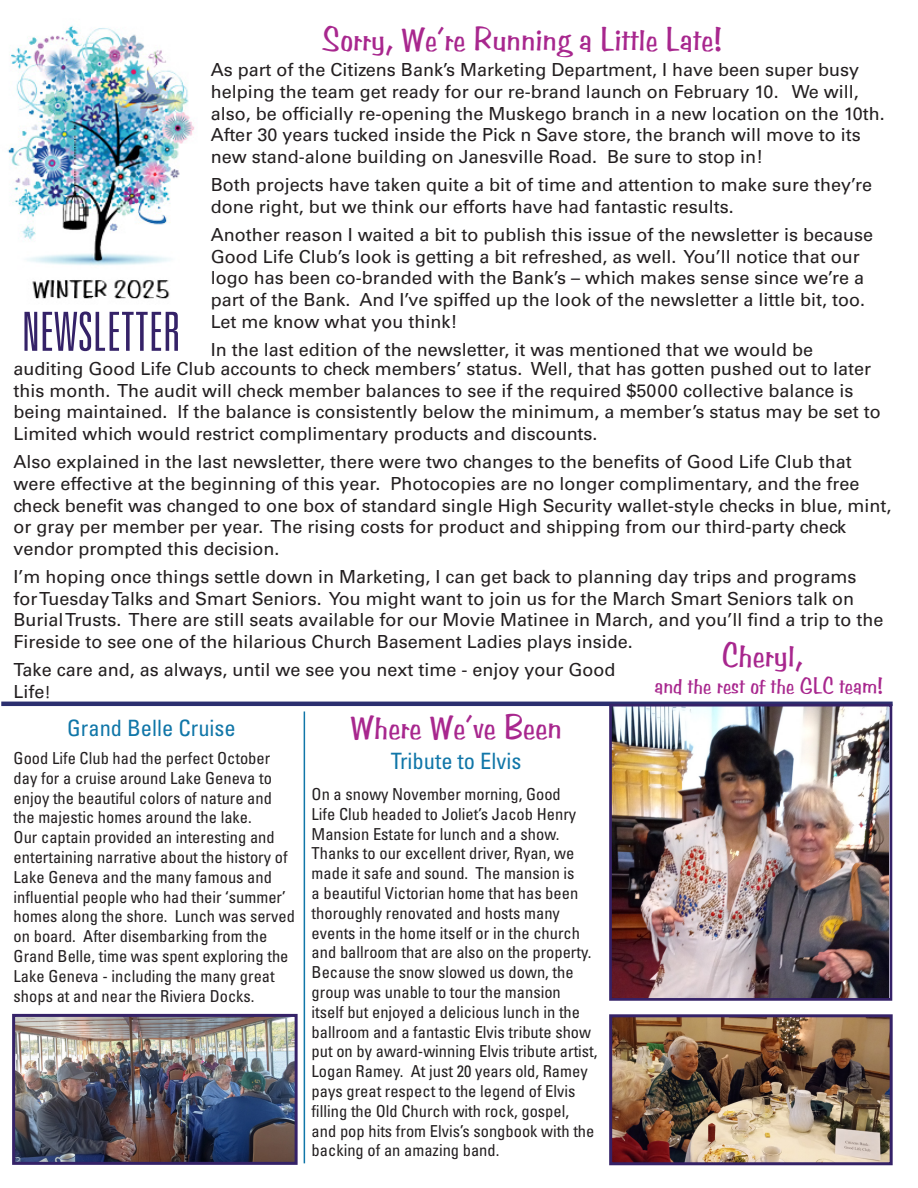
<style>
.page{position:relative;width:918px;height:1188px;background:#fff}
.page>*{position:absolute;margin:0;border:0;box-sizing:border-box;transform-origin:0 0}
.t1{font:300 ultra-condensed 54px "Univers LT Std";color:#352268}
.Article_Title{font:33px "Benguiat Frisky";color:#a8278e}
.t2{font:condensed 22.5px "Univers LT Std";color:#1076a8}
.Article_Title-2{font:22.5px "Benguiat Frisky";color:#a8278e}
.t3{font:18px/21.6px "Univers LT Std";color:#231f20}
.t4{font:condensed 16.5px/19.8px "Univers LT Std";color:#231f20}
.s1{font-family:"Calibri"}
</style>
<div class="page">
<hr style="left:304px;top:711px;width:1px;height:452px;background:#1076a8">
<img style="left:7px;top:25px;width:188px;height:274px">
<hr style="left:1px;top:702px;width:892px;height:4px;background:#2b2f6f">
<img style="left:16px;top:1018px;width:278px;height:143px">
<div style="left:12px;top:1014px;width:286px;height:151px;border:3px solid #352268"></div>
<img style="left:613px;top:708px;width:275px;height:289px">
<div style="left:609px;top:704px;width:283px;height:297px;border:3px solid #352268"></div>
<img style="left:613px;top:1018px;width:276px;height:143px">
<div style="left:609px;top:1014px;width:284px;height:151px;border:3px solid #352268"></div>
<p class="t1" style="left:22px;top:304px;width:160px">NEWSLETTER</p>
<p class="Article_Title" style="left:323px;top:19px;width:401px">Sorry, We’re Running a Little Late!</p>
<p class="t3" style="left:211px;top:59px;width:676px">As part of the Citizens Bank’s Marketing Department, I have been super busy helping the team get ready for our re-brand launch on February 10. We will, also, be officially re-opening the Muskego branch in a new location on the 10th.<br>After 30 years tucked inside the Pick n Save store, the branch will move to its new stand-alone building on Janesville Road. Be sure to stop in!</p>
<p class="t3" style="left:211px;top:174px;width:663px">Both projects have taken quite a bit of time and attention to make sure they’re done right, but we think our efforts have had fantastic results.</p>
<p class="t3" style="left:211px;top:224px;width:664px">Another reason I waited a bit to publish this issue of the newsletter is because Good Life Club’s look is getting a bit refreshed, as well. You’ll notice that our logo has been co-branded with the Bank’s – which makes sense since we’re a part of the Bank. And I’ve spiffed up the look of the newsletter a little bit, too.<br>Let me know what you think!</p>
<p class="t3" style="left:211px;top:339px;width:604px">In the last edition of the newsletter, it was mentioned that we would be</p>
<p class="t3" style="left:14px;top:358px;width:869px">auditing Good Life Club accounts to check members’ status. Well, that has gotten pushed out to later this month. The audit will check member balances to see if the required $5000 collective balance is being maintained. If the balance is consistently below the minimum, a member’s status may be set to Limited which would restrict complimentary products and discounts.</p>
<p class="t3" style="left:14px;top:451px;width:879px">Also explained in the last newsletter, there were two changes to the benefits of Good Life Club that were effective at the beginning of this year. Photocopies are no longer complimentary, and the free check benefit was changed to one box of standard single High Security wallet-style checks in blue, mint, or gray per member per year. The rising costs for product and shipping from our third-party check vendor prompted this decision.</p>
<p class="t3" style="left:14px;top:566px;width:871px">I’m hoping once things settle down in Marketing, I can get back to planning day trips and programs for Tuesday Talks and Smart Seniors. You might want to join us for the March Smart Seniors talk on Burial Trusts. There are still seats available for our Movie Matinee in March, and you’ll find a trip to the Fireside to see one of the hilarious Church Basement Ladies plays inside.</p>
<p class="t3" style="left:14px;top:659px;width:604px">Take care and, as always, until we see you next time - enjoy your Good<br>Life<span class="s1">!</span></p>
<p class="Article_Title" style="left:722px;top:635px;width:83px">Cheryl,</p>
<p class="Article_Title-2" style="left:655px;top:672px;width:230px">and the rest of the GLC team!</p>
<p class="t2" style="left:67px;top:714px;width:170px">Grand Belle Cruise</p>
<p class="t4" style="left:14px;top:748px;width:283px">Good Life Club had the perfect October day for a cruise around Lake Geneva to enjoy the beautiful colors of nature and the majestic homes around the lake.<br>Our captain provided an interesting and entertaining narrative about the history of Lake Geneva and the many famous and influential people who had their ‘summer’ homes along the shore. Lunch was served on board. After disembarking from the Grand Belle, time was spent exploring the Lake Geneva - including the many great shops at and near the Riviera Docks.</p>
<p class="Article_Title" style="left:350px;top:707px;width:213px">Where We’ve Been</p>
<p class="t2" style="left:391px;top:747px;width:132px">Tribute to Elvis</p>
<p class="t4" style="left:312px;top:784px;width:287px">On a snowy November morning, Good<br>Life Club headed to Joliet’s Jacob Henry Mansion Estate for lunch and a show.<br>Thanks to our excellent driver, Ryan, we made it safe and sound. The mansion is<br>a beautiful Victorian home that has been thoroughly renovated and hosts many events in the home itself or in the church and ballroom that are also on the property.<br>Because the snow slowed us down, the group was unable to tour the mansion<br>itself but enjoyed a delicious lunch in the ballroom and a fantastic Elvis tribute show put on by award-winning Elvis tribute artist, Logan Ramey. At just 20 years old, Ramey pays great respect to the legend of Elvis filling the Old Church with rock, gospel, and pop hits from Elvis’s songbook with the backing of an amazing band.</p>
</div>
